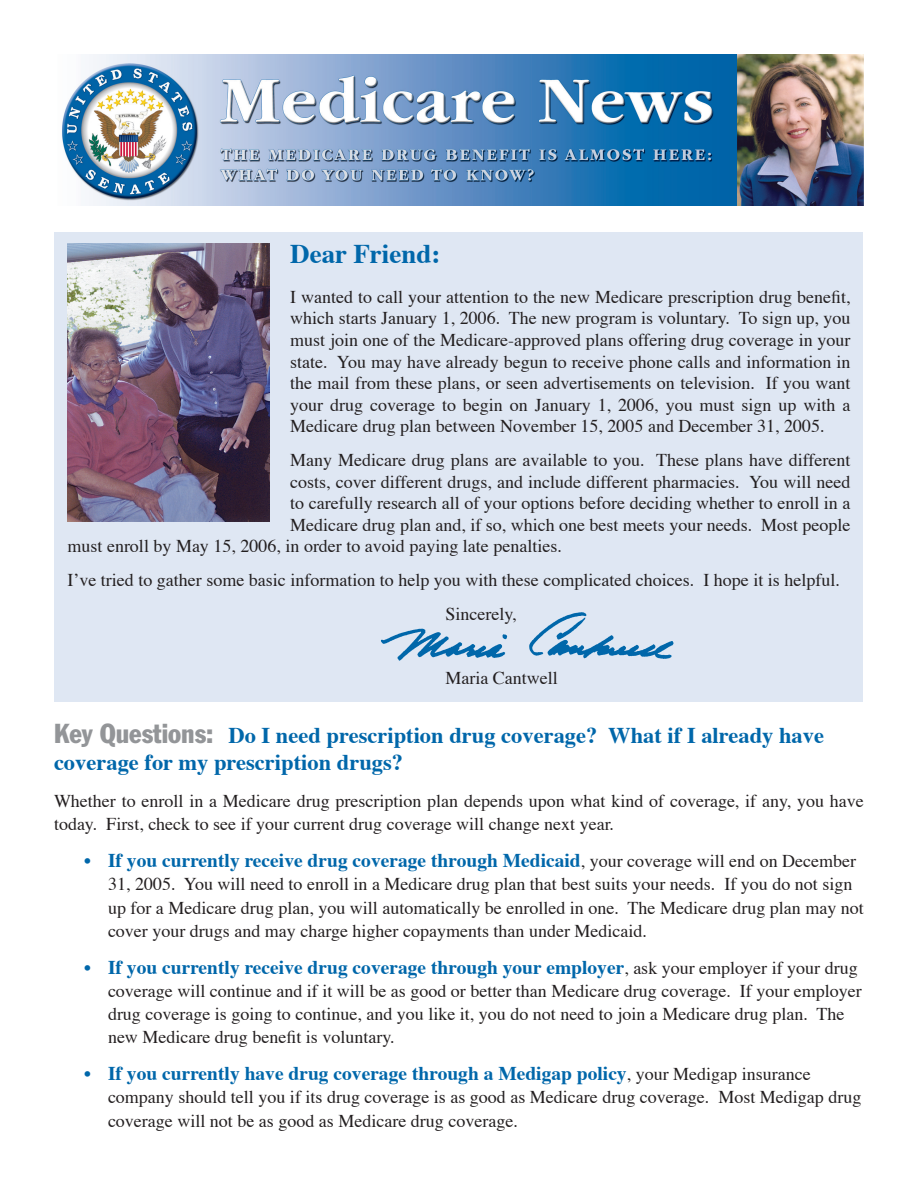
<style>
.page{position:relative;width:918px;height:1188px;background:#fff}
.page>*{position:absolute;margin:0;border:0;box-sizing:border-box;transform-origin:0 0}
.t1{font:700 27px "Times";color:#0067aa}
.headline{font:700 22.5px/27px "Times";color:#0067aa}
.bullet{font:700 19.5px "Times";color:#0067aa}
.bullet-2{font:18px/21.6px "Times";color:#231f20}
.body_text{font:18px/23.2px "Times";color:#231f20}
.s1{font-family:"Franklin Gothic Std";font-weight:400;font-stretch:condensed;font-size:27px;color:#939598}
.s2{font-weight:400;font-size:18px;color:#231f20}
</style>
<div class="page">
<div style="left:55px;top:233px;width:808px;height:469px;background:#dfe7f3"></div>
<img style="left:380px;top:612px;width:294px;height:49px">
<img style="left:62px;top:54px;width:801px;height:152px">
<img style="left:68px;top:243px;width:202px;height:279px">
<p class="t1" style="left:290px;top:228px;width:152px">Dear Friend:</p>
<p class="bullet-2" style="left:290px;top:284px;width:562px;text-align:justify">I wanted to call your attention to the new Medicare prescription drug benefit, which starts January 1, 2006. The new program is voluntary. To sign up, you must join one of the Medicare-approved plans offering drug coverage in your state. You may have already begun to receive phone calls and information in the mail from these plans, or seen advertisements on television. If you want your drug coverage to begin on January 1, 2006, you must sign up with a Medicare drug plan between November 15, 2005 and December 31, 2005.</p>
<p class="bullet-2" style="left:290px;top:448px;width:562px">Many Medicare drug plans are available to you. These plans have different</p>
<p class="bullet-2" style="left:290px;top:469px;width:562px">costs, cover different drugs, and include different pharmacies. You will need</p>
<p class="bullet-2" style="left:290px;top:491px;width:562px">to carefully research all of your options before deciding whether to enroll in a</p>
<p class="bullet-2" style="left:290px;top:512px;width:562px">Medicare drug plan and, if so, which one best meets your needs. Most people</p>
<p class="bullet-2" style="left:68px;top:534px;width:496px">must enroll by May 15, 2006, in order to avoid paying late penalties.</p>
<p class="bullet-2" style="left:68px;top:568px;width:774px">I’ve tried to gather some basic information to help you with these complicated choices. I hope it is helpful.</p>
<p class="bullet-2" style="left:446px;top:601px;width:73px">Sincerely,</p>
<p class="bullet-2" style="left:446px;top:666px;width:114px">Maria Cantwell</p>
<p class="headline" style="left:54px;top:720px;width:772px"><span class="s1">Key Questions:</span> Do I need prescription drug coverage? What if I already have coverage for my prescription drugs?</p>
<p class="body_text" style="left:54px;top:788px;width:811px">Whether to enroll in a Medicare drug prescription plan depends upon what kind of coverage, if any, you have today. First, check to see if your current drug coverage will change next year.</p>
<p class="bullet" style="left:84px;top:842px;width:774px">• If you currently receive drug coverage through Medicaid<span class="s2">, your coverage will end on December</span></p>
<p class="bullet-2" style="left:108px;top:871px;width:757px;line-height:23.2px">31, 2005. You will need to enroll in a Medicare drug plan that best suits your needs. If you do not sign up for a Medicare drug plan, you will automatically be enrolled in one. The Medicare drug plan may not cover your drugs and may charge higher copayments than under Medicaid.</p>
<p class="bullet" style="left:84px;top:948px;width:775px">• If you currently receive drug coverage through your employer<span class="s2">, ask your employer if your drug</span></p>
<p class="bullet-2" style="left:108px;top:978px;width:755px;line-height:23.2px">coverage will continue and if it will be as good or better than Medicare drug coverage. If your employer drug coverage is going to continue, and you like it, you do not need to join a Medicare drug plan. The new Medicare drug benefit is voluntary.</p>
<p class="bullet" style="left:84px;top:1055px;width:728px">• If you currently have drug coverage through a Medigap policy<span class="s2">, your Medigap insurance</span></p>
<p class="bullet-2" style="left:108px;top:1084px;width:755px;line-height:23.2px">company should tell you if its drug coverage is as good as Medicare drug coverage. Most Medigap drug coverage will not be as good as Medicare drug coverage.</p>
</div>
